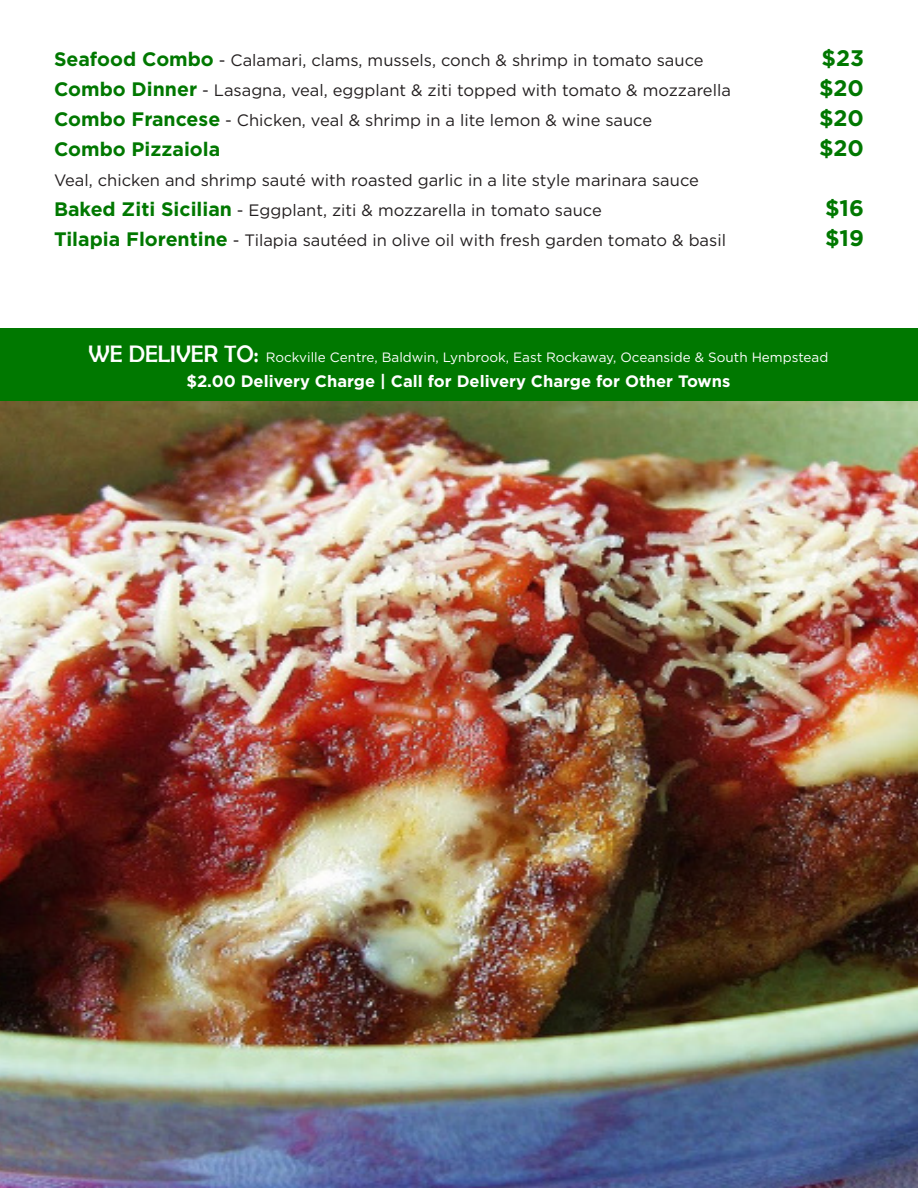
<style>
.page{position:relative;width:918px;height:1188px;background:#fff}
.page>*{position:absolute;margin:0;border:0;box-sizing:border-box;transform-origin:0 0}
.t1{font:700 22.5px "Gotham";color:#007800}
.t2{font:700 19.5px "Gotham";color:#007800}
.t3{font:16.5px "Gotham";color:#231f20}
.t4{font:700 16.5px "Gotham";color:#fff}
.t5{font:13.5px "Gotham";color:#fff}
.s1{font-weight:700;font-size:19.5px;color:#007800}
.s2{font-family:"Berlin Sans FB";font-size:24px}
</style>
<div class="page">
<img style="left:0;top:401px;width:918px;height:787px">
<div style="left:0;top:328px;width:918px;height:73px;background:#007800"></div>
<p class="t3" style="left:54px;top:49px;width:651px"><span class="s1">Seafood Combo</span> - Calamari, clams, mussels, conch &amp; shrimp in tomato sauce</p>
<p class="t1" style="left:821px;top:43px;width:44px">$23</p>
<p class="t3" style="left:54px;top:79px;width:678px"><span class="s1">Combo Dinner</span> - Lasagna, veal, eggplant &amp; ziti topped with tomato &amp; mozzarella</p>
<p class="t1" style="left:819px;top:73px;width:46px">$20</p>
<p class="t3" style="left:54px;top:109px;width:600px"><span class="s1">Combo Francese</span> - Chicken, veal &amp; shrimp in a lite lemon &amp; wine sauce</p>
<p class="t1" style="left:819px;top:103px;width:46px">$20</p>
<p class="t2" style="left:54px;top:136px;width:168px">Combo Pizzaiola</p>
<p class="t1" style="left:819px;top:133px;width:46px">$20</p>
<p class="t3" style="left:54px;top:169px;width:646px">Veal, chicken and shrimp sauté with roasted garlic in a lite style marinara sauce</p>
<p class="t3" style="left:54px;top:199px;width:549px"><span class="s1">Baked Ziti Sicilian</span> - Eggplant, ziti &amp; mozzarella in tomato sauce</p>
<p class="t1" style="left:825px;top:193px;width:40px">$16</p>
<p class="t3" style="left:54px;top:229px;width:674px"><span class="s1">Tilapia Florentine</span> - Tilapia sautéed in olive oil with fresh garden tomato &amp; basil</p>
<p class="t1" style="left:825px;top:223px;width:40px">$19</p>
<p class="t5" style="left:88px;top:348px;width:742px"><span class="s2">WE DELIVER TO:</span> Rockville Centre, Baldwin, Lynbrook, East Rockaway, Oceanside &amp; South Hempstead</p>
<p class="t4" style="left:186px;top:370px;width:546px">$2.00 Delivery Charge | Call for Delivery Charge for Other Towns</p>
</div>
